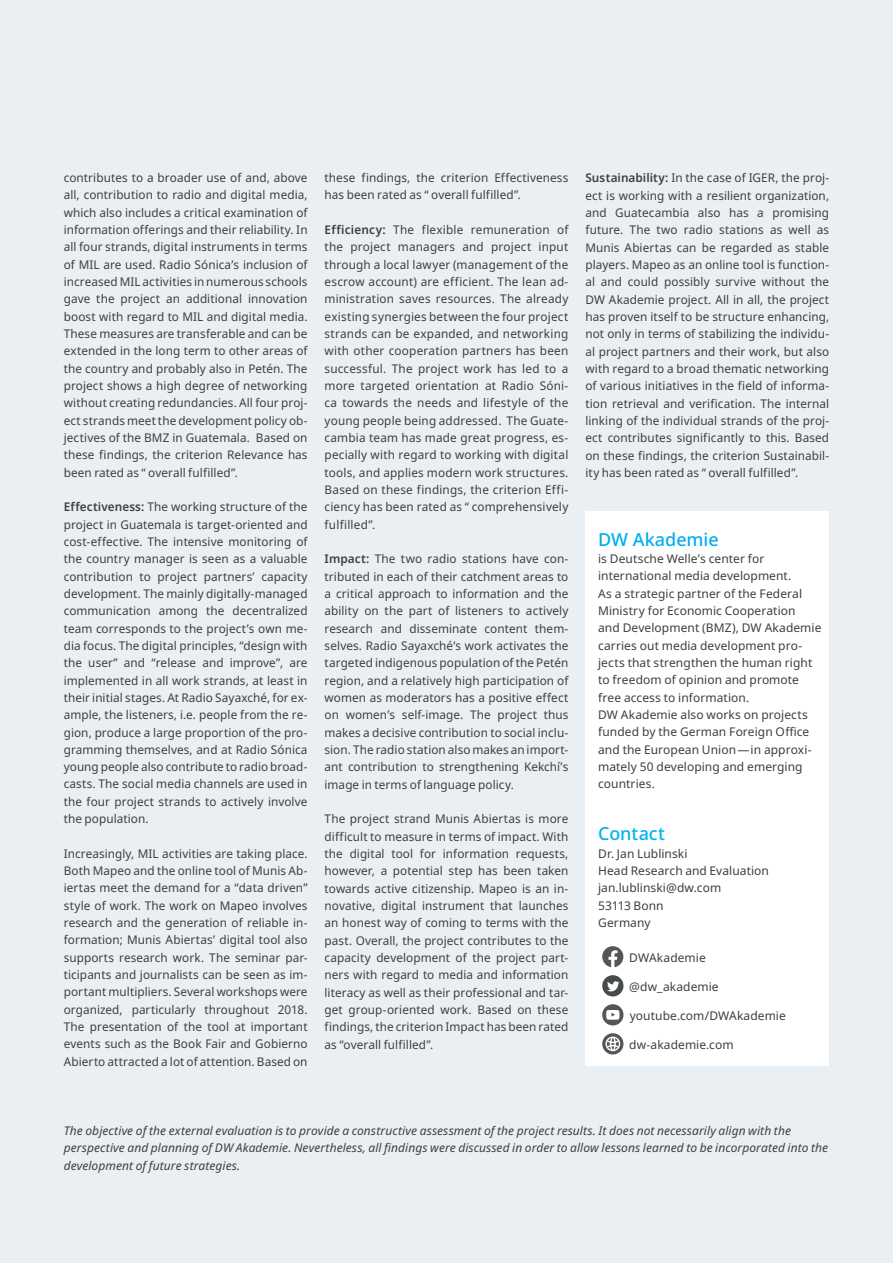
<style>
.page{position:relative;width:893px;height:1263px;background:#eaeff4}
.page>*{position:absolute;margin:0;border:0;box-sizing:border-box;transform-origin:0 0}
.t1{font:500 18px "Noto Sans";color:#00aeef}
.t2{font:500 18px "Noto Sans";color:#00b3ef}
.t3{font:12px/17.4px "Noto Sans";letter-spacing:.005em;color:#3e3e3f;text-align:justify}
.t4{font:italic 12px/17.4px "Noto Sans";letter-spacing:.005em;color:#3e3e3f}
.s1{font-weight:600}
</style>
<div class="page">
<div style="left:585px;top:511px;width:244px;height:555px;background:#fff"></div>
<svg style="left:602px;top:946px;width:21px;height:21px"></svg>
<svg style="left:602px;top:975px;width:21px;height:21px"></svg>
<div style="left:602px;top:1004px;width:21px;height:21px;background:#545557;border-radius:50%"></div>
<svg style="left:606px;top:1010px;width:13px;height:10px"></svg>
<svg style="left:602px;top:1033px;width:21px;height:21px"></svg>
<p class="t3" style="left:64px;top:169px;width:245px">contributes to a broader use of and, above all, contribution to radio and digital media, which also includes a critical examination of information offerings and their reliability. In all four strands, digital instruments in terms of MIL are used. Radio Sónica’s inclusion of increased MIL activities in numerous schools gave the project an additional innovation boost with regard to MIL and digital media.<br>These measures are transferable and can be extended in the long term to other areas of the country and probably also in Petén. The project shows a high degree of networking without creating redundancies. All four proj&shy;ect strands meet the development policy ob&shy;jectives of the BMZ in Guatemala. Based on these findings, the criterion Relevance has been rated as “ overall fulfilled”.</p>
<p class="t3" style="left:64px;top:498px;width:245px"><span class="s1">Effectiveness:</span> The working structure of the project in Guatemala is target-oriented and cost-effective. The intensive monitoring of the country manager is seen as a valuable contribution to project partners’ capacity development. The mainly digitally-managed communication among the decentralized team corresponds to the project’s own me&shy;dia focus. The digital principles, “design with the user” and “release and improve”, are implemented in all work strands, at least in their initial stages. At Radio Sayaxché, for ex&shy;ample, the listeners, i.e. people from the re&shy;gion, produce a large proportion of the pro&shy;gramming themselves, and at Radio Sónica young people also contribute to radio broad&shy;casts. The social media channels are used in the four project strands to actively involve the population.</p>
<p class="t3" style="left:64px;top:845px;width:245px">Increasingly, MIL activities are taking place.<br>Both Mapeo and the online tool of Munis Ab&shy;iertas meet the demand for a “data driven” style of work. The work on Mapeo involves research and the generation of reliable in&shy;formation; Munis Abiertas’ digital tool also supports research work. The seminar par&shy;ticipants and journalists can be seen as im&shy;portant multipliers. Several workshops were organized, particularly throughout 2018.<br>The presentation of the tool at important events such as the Book Fair and Gobierno Abierto attracted a lot of attention. Based on</p>
<p class="t3" style="left:325px;top:169px;width:245px">these findings, the criterion Effectiveness has been rated as “ overall fulfilled”.</p>
<p class="t3" style="left:325px;top:221px;width:245px"><span class="s1">Efficiency:</span> The flexible remuneration of the project managers and project input through a local lawyer (management of the escrow account) are efficient. The lean ad&shy;ministration saves resources. The already existing synergies between the four project strands can be expanded, and networking with other cooperation partners has been successful. The project work has led to a more targeted orientation at Radio Sóni&shy;ca towards the needs and lifestyle of the young people being addressed. The Guate&shy;cambia team has made great progress, es&shy;pecially with regard to working with digital tools, and applies modern work structures.<br>Based on these findings, the criterion Effi&shy;ciency has been rated as “ comprehensively fulfilled”.</p>
<p class="t3" style="left:325px;top:551px;width:245px"><span class="s1">Impact:</span> The two radio stations have con&shy;tributed in each of their catchment areas to a critical approach to information and the ability on the part of listeners to actively research and disseminate content them&shy;selves. Radio Sayaxché’s work activates the targeted indigenous population of the Petén region, and a relatively high participation of women as moderators has a positive effect on women’s self-image. The project thus makes a decisive contribution to social inclu&shy;sion. The radio station also makes an import&shy;ant contribution to strengthening Kekchí’s image in terms of language policy.</p>
<p class="t3" style="left:325px;top:810px;width:245px">The project strand Munis Abiertas is more difficult to measure in terms of impact. With the digital tool for information requests, however, a potential step has been taken towards active citizenship. Mapeo is an in&shy;novative, digital instrument that launches an honest way of coming to terms with the past. Overall, the project contributes to the capacity development of the project part&shy;ners with regard to media and information literacy as well as their professional and tar&shy;get group-oriented work. Based on these findings, the criterion Impact has been rated as “overall fulfilled”.</p>
<p class="t3" style="left:585px;top:169px;width:245px"><span class="s1">Sustainability:</span> In the case of IGER, the proj&shy;ect is working with a resilient organization, and Guatecambia also has a promising future. The two radio stations as well as Munis Abiertas can be regarded as stable players. Mapeo as an online tool is function&shy;al and could possibly survive without the DW Akademie project. All in all, the project has proven itself to be structure enhancing, not only in terms of stabilizing the individu&shy;al project partners and their work, but also with regard to a broad thematic networking of various initiatives in the field of informa&shy;tion retrieval and verification. The internal linking of the individual strands of the proj&shy;ect contributes significantly to this. Based on these findings, the criterion Sustainabil&shy;ity has been rated as “ overall fulfilled”.</p>
<h1 class="t1" style="left:598px;top:527px;width:122px">DW Akademie</h1>
<p class="t3" style="left:598px;top:550px;width:225px;text-align:left">is Deutsche Welle’s center for international media development.<br>As a strategic partner of the Federal<br>Ministry for Economic Cooperation<br>and Development (BMZ), DW Akademie carries out media development pro&shy;jects that strengthen the human right to freedom of opinion and promote free access to information.<br>DW Akademie also works on projects funded by the German Foreign Office and the European Union — in approxi&shy;mately 50 developing and emerging countries.</p>
<h1 class="t2" style="left:598px;top:821px;width:69px">Contact</h1>
<p class="t3" style="left:598px;top:845px;width:172px;text-align:left">Dr. Jan Lublinski<br>Head Research and Evaluation jan.lublinski@dw.com<br>53113 Bonn<br>Germany</p>
<p class="t3" style="left:629px;top:949px;width:78px">DWAkademie</p>
<p class="t3" style="left:629px;top:978px;width:91px">@dw_akademie</p>
<p class="t3" style="left:630px;top:1007px;width:158px">youtube.com/DWAkademie</p>
<p class="t3" style="left:629px;top:1036px;width:106px">dw-akademie.com</p>
<p class="t4" style="left:64px;top:1122px;width:766px">The objective of the external evaluation is to provide a constructive assessment of the project results. It does not necessarily align with the perspective and planning of DW Akademie. Nevertheless, all findings were discussed in order to allow lessons learned to be incorporated into the development of future strategies.</p>
</div>
